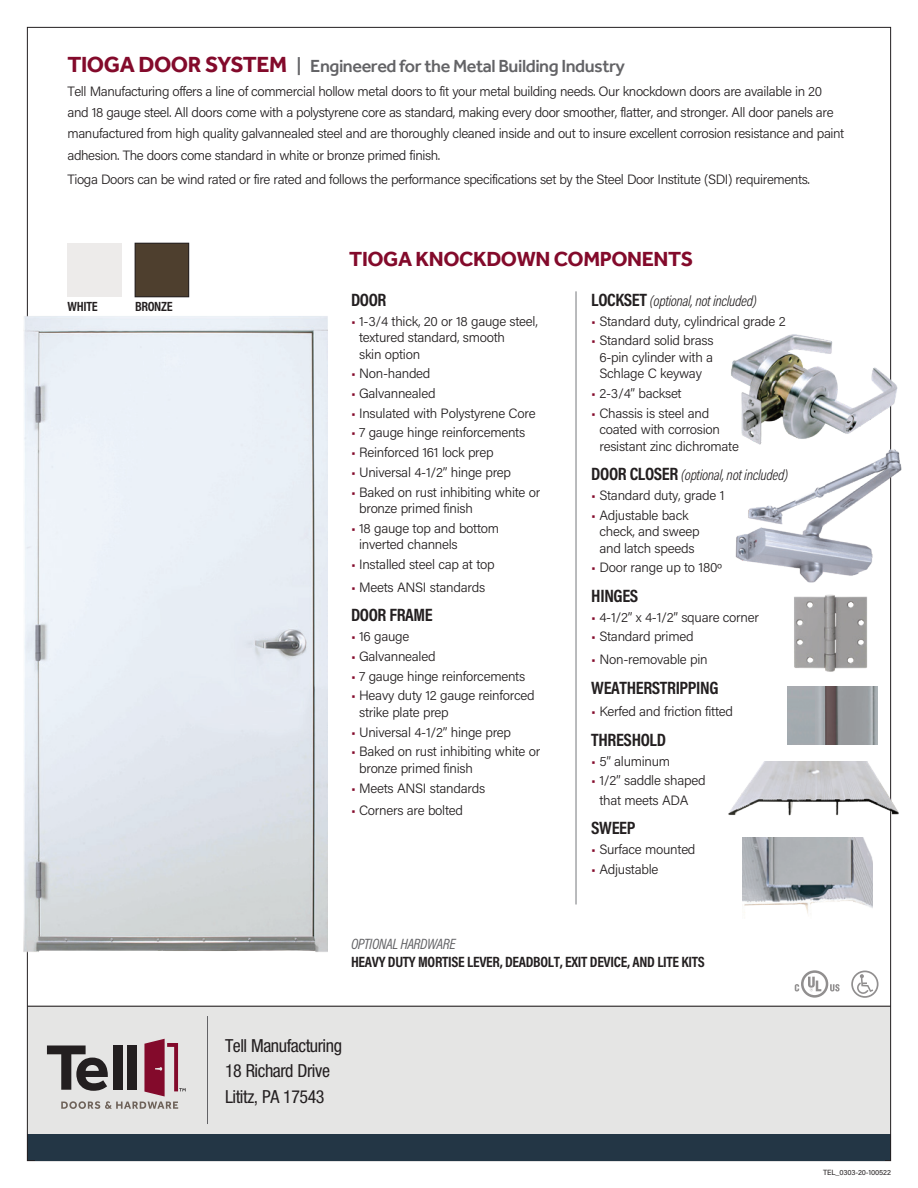
<style>
.page{position:relative;width:918px;height:1188px;background:#fff}
.page>*{position:absolute;margin:0;border:0;box-sizing:border-box;transform-origin:0 0}
.t1{font:700 21px "Effra";letter-spacing:-.02em;color:#830a2b}
.t2{font:500 18px "Effra";letter-spacing:-.025em;color:#636366}
.t3{font:700 18px "Acumin Pro Cond";letter-spacing:-.02em;color:#231f20}
.t4{font:condensed 18px/25.5px "Helvetica Neue";letter-spacing:-.025em;color:#231f20}
.t5{font:italic 300 15px "Acumin Pro Cond";letter-spacing:-.02em;color:#231f20}
.t6{font:700 15px "Acumin Pro Cond";letter-spacing:-.02em;color:#231f20}
.t7{font:italic 15px "Acumin Pro Cond";letter-spacing:-.025em;color:#636366}
.t8{font:300 13.5px/16.5px "Acumin Pro";letter-spacing:-.02em;color:#231f20}
.t9{font:700 13.5px "Acumin Pro Cond";letter-spacing:-.025em;color:#231f20}
.t10{font:7.5px "Acumin Pro";letter-spacing:-.02em;color:#231f20}
.s1{font-weight:700;font-size:22.5px;color:#830a2b}
.s2{color:#830a2b}
.s3{font-weight:700;font-style:normal;font-size:18px}
</style>
<div class="page">
<div style="left:27px;top:1134px;width:864px;height:27px;background:#233645"></div>
<div style="left:27px;top:1006px;width:864px;height:128px;background:#e5e5e4"></div>
<hr style="left:27px;top:1006px;width:864px;height:1px;background:#231f20">
<svg style="left:795px;top:970px;width:45px;height:28px"></svg>
<svg style="left:851px;top:971px;width:28px;height:27px"></svg>
<svg style="left:47px;top:1039px;width:139px;height:70px"></svg>
<hr style="left:207px;top:1016px;width:1px;height:108px;background:#636366">
<img style="left:24px;top:316px;width:303px;height:642px">
<img style="left:794px;top:618px;width:73px;height:54px">
<img style="left:728px;top:762px;width:171px;height:61px">
<img style="left:788px;top:686px;width:90px;height:59px">
<img style="left:742px;top:837px;width:130px;height:77px">
<img style="left:735px;top:451px;width:167px;height:167px">
<img style="left:731px;top:327px;width:167px;height:124px">
<div style="left:137px;top:245px;width:50px;height:50px;background:#4e3f2e"></div>
<div style="left:135px;top:243px;width:54px;height:54px;border:1px solid #231f20"></div>
<hr style="left:576px;top:291px;width:1px;height:614px;background:#76787b">
<h2 class="t2" style="left:68px;top:56px;width:559px"><span class="s1">TIOGA DOOR SYSTEM</span> | Engineered for the Metal Building Industry</h2>
<p class="t8" style="left:68px;top:81px;width:778px;line-height:21px">Tell Manufacturing offers a line of commercial hollow metal doors to fit your metal building needs. Our knockdown doors are available in 20 and 18 gauge steel. All doors come with a polystyrene core as standard, making every door smoother, flatter, and stronger. All door panels are manufactured from high quality galvannealed steel and are thoroughly cleaned inside and out to insure excellent corrosion resistance and paint adhesion. The doors come standard in white or bronze primed finish.</p>
<p class="t8" style="left:68px;top:170px;width:744px">Tioga Doors can be wind rated or fire rated and follows the performance specifications set by the Steel Door Institute (SDI) requirements.</p>
<p class="t9" style="left:68px;top:297px;width:32px">WHITE</p>
<p class="t9" style="left:135px;top:297px;width:39px">BRONZE</p>
<h1 class="t1" style="left:349px;top:246px;width:345px">TIOGA KNOCKDOWN COMPONENTS</h1>
<h2 class="t3" style="left:351px;top:288px;width:37px">DOOR</h2>
<p class="t8" style="left:359px;top:312px;width:180px;text-indent:-8px"><span class="s2">•</span> 1-3/4 thick, 20 or 18 gauge steel, textured standard, smooth<br>skin option</p>
<p class="t8" style="left:351px;top:365px;width:81px"><span class="s2">•</span> Non-handed</p>
<p class="t8" style="left:351px;top:385px;width:86px"><span class="s2">•</span> Galvannealed</p>
<p class="t8" style="left:351px;top:404px;width:186px"><span class="s2">•</span> Insulated with Polystyrene Core</p>
<p class="t8" style="left:351px;top:424px;width:176px"><span class="s2">•</span> 7 gauge hinge reinforcements</p>
<p class="t8" style="left:351px;top:444px;width:144px"><span class="s2">•</span> Reinforced 161 lock prep</p>
<p class="t8" style="left:351px;top:463px;width:162px"><span class="s2">•</span> Universal 4-1/2” hinge prep</p>
<p class="t8" style="left:359px;top:483px;width:183px;text-indent:-8px"><span class="s2">•</span> Baked on rust inhibiting white or bronze primed finish</p>
<p class="t8" style="left:359px;top:519px;width:142px;text-indent:-8px"><span class="s2">•</span> 18 gauge top and bottom inverted channels</p>
<p class="t8" style="left:351px;top:556px;width:145px"><span class="s2">•</span> Installed steel cap at top</p>
<p class="t8" style="left:351px;top:578px;width:136px"><span class="s2">•</span> Meets ANSI standards</p>
<h2 class="t3" style="left:351px;top:603px;width:83px">DOOR FRAME</h2>
<p class="t8" style="left:351px;top:628px;width:60px"><span class="s2">•</span> 16 gauge</p>
<p class="t8" style="left:351px;top:647px;width:86px"><span class="s2">•</span> Galvannealed</p>
<p class="t8" style="left:351px;top:667px;width:176px"><span class="s2">•</span> 7 gauge hinge reinforcements</p>
<p class="t8" style="left:359px;top:687px;width:177px;text-indent:-8px"><span class="s2">•</span> Heavy duty 12 gauge reinforced strike plate prep</p>
<p class="t8" style="left:351px;top:723px;width:162px"><span class="s2">•</span> Universal 4-1/2” hinge prep</p>
<p class="t8" style="left:359px;top:743px;width:183px;text-indent:-8px"><span class="s2">•</span> Baked on rust inhibiting white or bronze primed finish</p>
<p class="t8" style="left:351px;top:779px;width:136px"><span class="s2">•</span> Meets ANSI standards</p>
<p class="t8" style="left:351px;top:802px;width:114px"><span class="s2">•</span> Corners are bolted</p>
<p class="t5" style="left:591px;top:291px;width:167px"><span class="s3">LOCKSET</span> (optional, not included)</p>
<p class="t8" style="left:591px;top:312px;width:196px"><span class="s2">•</span> Standard duty, cylindrical grade 2</p>
<p class="t8" style="left:591px;top:332px;width:124px;text-align:center"><span class="s2">•</span> Standard solid brass<br>6-pin cylinder with a<br>Schlage C keyway</p>
<p class="t8" style="left:591px;top:385px;width:92px"><span class="s2">•</span> 2-3/4” backset</p>
<p class="t8" style="left:599px;top:404px;width:141px;text-indent:-8px"><span class="s2">•</span> Chassis is steel and coated with corrosion resistant zinc dichromate</p>
<p class="t5" style="left:591px;top:465px;width:198px"><span class="s3">DOOR CLOSER</span> (optional, not included)</p>
<p class="t8" style="left:591px;top:487px;width:135px"><span class="s2">•</span> Standard duty, grade 1</p>
<p class="t8" style="left:599px;top:506px;width:102px;text-indent:-8px"><span class="s2">•</span> Adjustable back check, and sweep and latch speeds</p>
<p class="t8" style="left:591px;top:559px;width:132px"><span class="s2">•</span> Door range up to 180º</p>
<h2 class="t3" style="left:591px;top:584px;width:49px">HINGES</h2>
<p class="t8" style="left:591px;top:608px;width:169px"><span class="s2">•</span> 4-1/2” x 4-1/2” square corner</p>
<p class="t8" style="left:591px;top:628px;width:104px"><span class="s2">•</span> Standard primed</p>
<p class="t8" style="left:591px;top:651px;width:118px"><span class="s2">•</span> Non-removable pin</p>
<h2 class="t3" style="left:591px;top:676px;width:129px">WEATHERSTRIPPING</h2>
<p class="t8" style="left:591px;top:703px;width:143px"><span class="s2">•</span> Kerfed and friction fitted</p>
<h2 class="t3" style="left:591px;top:728px;width:76px">THRESHOLD</h2>
<p class="t8" style="left:591px;top:752px;width:80px"><span class="s2">•</span> 5” aluminum</p>
<p class="t8" style="left:599px;top:770px;width:108px;line-height:19.5px;text-indent:-8px"><span class="s2">•</span> 1/2” saddle shaped that meets ADA</p>
<h2 class="t3" style="left:591px;top:816px;width:46px">SWEEP</h2>
<p class="t8" style="left:591px;top:841px;width:106px"><span class="s2">•</span> Surface mounted</p>
<p class="t8" style="left:591px;top:860px;width:69px"><span class="s2">•</span> Adjustable</p>
<p class="t7" style="left:351px;top:934px;width:106px">OPTIONAL HARDWARE</p>
<p class="t6" style="left:351px;top:952px;width:355px">HEAVY DUTY MORTISE LEVER, DEADBOLT, EXIT DEVICE, AND LITE KITS</p>
<h2 class="t4" style="left:225px;top:1032px;width:119px">Tell Manufacturing<br>18 Richard Drive<br>Lititz, PA 17543</h2>
<p class="t10" style="left:823px;top:1167px;width:69px">TEL_0303-20-100522</p>
</div>
